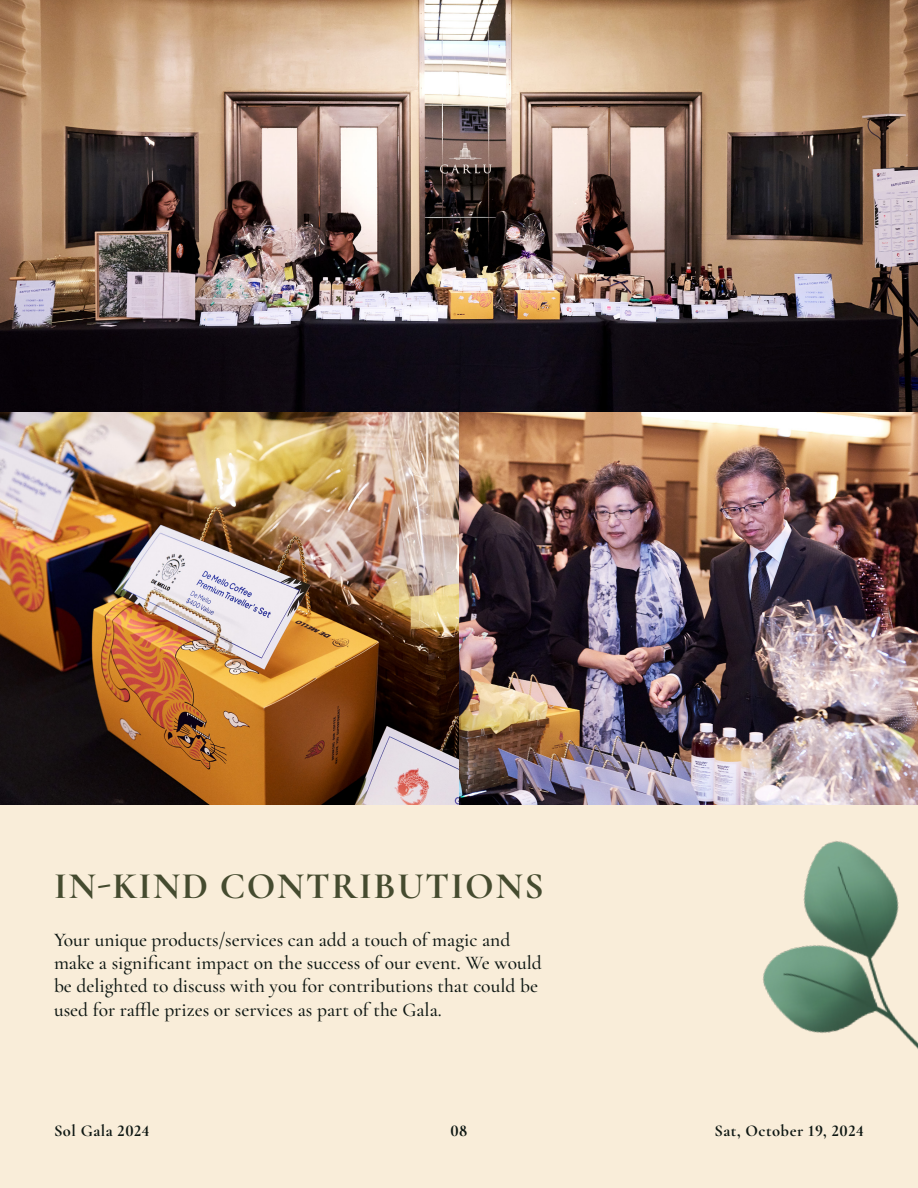
<style>
.page{position:relative;width:918px;height:1188px;background:#f9edd9}
.page>*{position:absolute;margin:0;border:0;box-sizing:border-box;transform-origin:0 0}
.Page_Title_-_Small{font:700 37.5px "Cormorant Garamond";letter-spacing:.04em;color:#454b2f}
.Body_Paragraph{font:500 19.5px/23.4px "Cormorant Garamond";color:#0e1713}
.t1{font:700 16.5px "Cormorant Garamond";letter-spacing:.03em;color:#0e1713}
</style>
<div class="page">
<img style="left:0;top:0;width:918px;height:805px">
<img style="left:537px;top:692px;width:381px;height:357px">
<p class="Page_Title_-_Small" style="left:54px;top:862px;width:491px">IN-KIND CONTRIBUTIONS</p>
<p class="Body_Paragraph" style="left:54px;top:928px;width:489px">Your unique products/services can add a touch of magic and make a significant impact on the success of our event. We would be delighted to discuss with you for contributions that could be used for raffle prizes or services as part of the Gala.</p>
<p class="t1" style="left:54px;top:1120px;width:97px">Sol Gala 2024</p>
<p class="t1" style="left:451px;top:1120px;width:18px">08</p>
<p class="t1" style="left:715px;top:1120px;width:151px">Sat, October 19, 2024</p>
</div>
